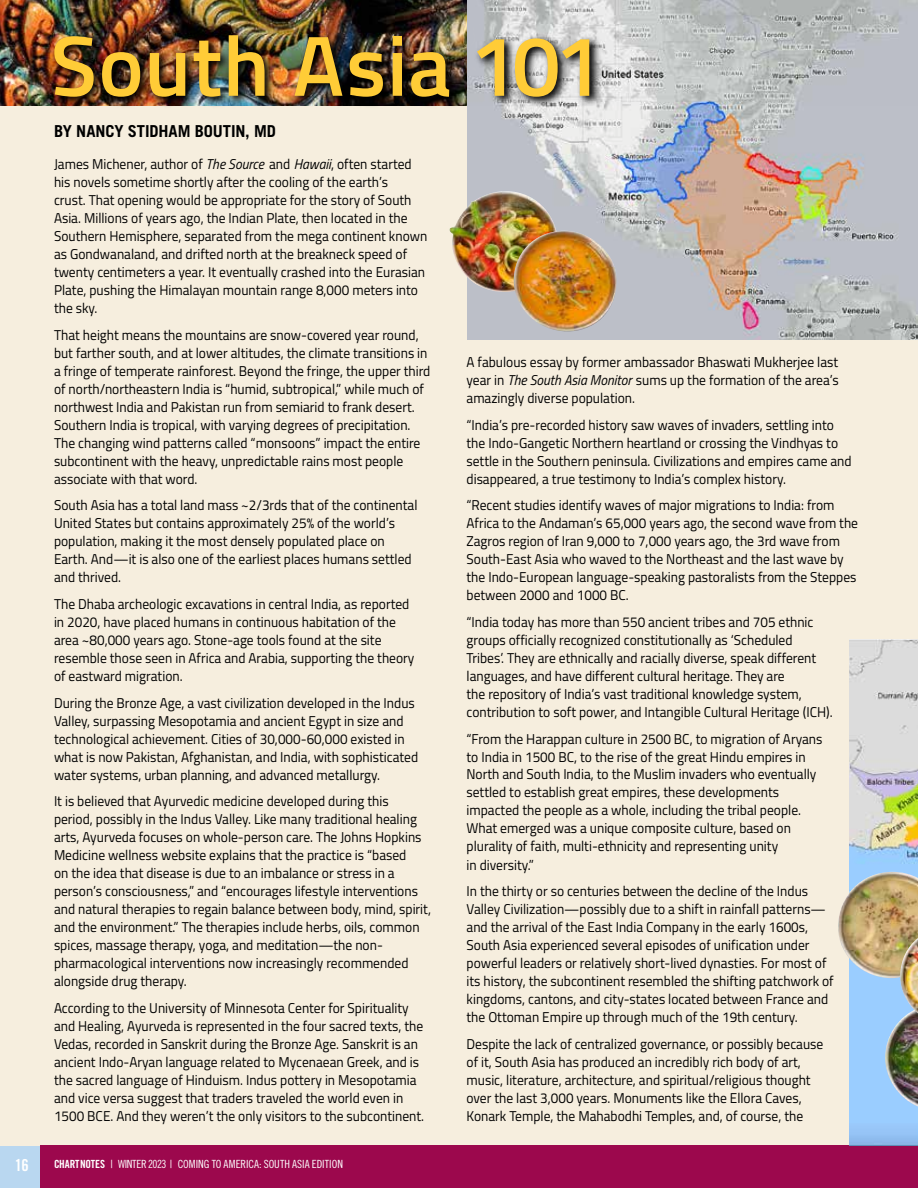
<style>
.page{position:relative;width:918px;height:1188px;background:#fff}
.page>*{position:absolute;margin:0;border:0;box-sizing:border-box;transform-origin:0 0}
.t1{font:600 85.5px "Titillium Web";letter-spacing:.01em;color:#ffcc37}
.t2{font:700 16.5px "Trade Gothic";letter-spacing:-.005em;color:#000}
.t3{font:16.5px "Trade Gothic Bold Cond Twenty";color:#fff}
.t4{font:14.25px/18px "Titillium Web";color:#000;scale:.95 1}
.t5{font:11.25px "Trade Gothic Cond Eighteen";letter-spacing:-.005em;color:#fff}
.s1{font-style:italic}
.s2{font-family:"Trade Gothic Bold Cond Twenty"}
</style>
<div class="page">
<div style="left:0;top:1146px;width:42px;height:42px;background:#b9d7f0"></div>
<div style="left:0;top:0;width:918px;height:1146px;background:#f6eede"></div>
<img style="left:0;top:0;width:467px;height:106px">
<div style="left:40px;top:1146px;width:374px;height:42px;background:#9c084d"></div>
<div style="left:348px;top:1146px;width:570px;height:42px;background:#9c084d"></div>
<img style="left:850px;top:640px;width:68px;height:505px">
<img style="left:467px;top:0;width:451px;height:339px">
<img style="left:50px;top:31px;width:551px;height:78px">
<img style="left:885px;top:1008px;width:33px;height:99px">
<img style="left:838px;top:872px;width:80px;height:106px">
<img style="left:449px;top:191px;width:109px;height:101px">
<img style="left:514px;top:231px;width:103px;height:100px">
<img style="left:900px;top:938px;width:18px;height:75px">
<p class="t3" style="left:15px;top:1156px;width:16px">16</p>
<h1 class="t1" style="left:51px;top:2px;width:553px">South Asia 101</h1>
<p class="t2" style="left:54px;top:121px;width:223px">BY NANCY STIDHAM BOUTIN, MD</p>
<p class="t4" style="left:54px;top:154px;width:395px">James Michener, author of <span class="s1">The Source</span> and <span class="s1">Hawaii</span>, often started his novels sometime shortly after the cooling of the earth’s<br>crust. That opening would be appropriate for the story of South Asia. Millions of years ago, the Indian Plate, then located in the Southern Hemisphere, separated from the mega continent known as Gondwanaland, and drifted north at the breakneck speed of twenty centimeters a year. It eventually crashed into the Eurasian Plate, pushing the Himalayan mountain range 8,000 meters into the sky.</p>
<p class="t4" style="left:54px;top:325px;width:398px">That height means the mountains are snow-covered year round, but farther south, and at lower altitudes, the climate transitions in a fringe of temperate rainforest. Beyond the fringe, the upper third of north/northeastern India is “humid, subtropical,” while much of northwest India and Pakistan run from semiarid to frank desert.<br>Southern India is tropical, with varying degrees of precipitation.<br>The changing wind patterns called “monsoons” impact the entire subcontinent with the heavy, unpredictable rains most people associate with that word.</p>
<p class="t4" style="left:54px;top:496px;width:384px">South Asia has a total land mass ~2/3rds that of the continental United States but contains approximately 25% of the world’s population, making it the most densely populated place on Earth. And—it is also one of the earliest places humans settled and thrived.</p>
<p class="t4" style="left:54px;top:594px;width:381px">The Dhaba archeologic excavations in central India, as reported in 2020, have placed humans in continuous habitation of the area ~80,000 years ago. Stone-age tools found at the site resemble those seen in Africa and Arabia, supporting the theory of eastward migration.</p>
<p class="t4" style="left:54px;top:693px;width:385px">During the Bronze Age, a vast civilization developed in the Indus Valley, surpassing Mesopotamia and ancient Egypt in size and technological achievement. Cities of 30,000-60,000 existed in what is now Pakistan, Afghanistan, and India, with sophisticated water systems, urban planning, and advanced metallurgy.</p>
<p class="t4" style="left:54px;top:791px;width:398px">It is believed that Ayurvedic medicine developed during this period, possibly in the Indus Valley. Like many traditional healing arts, Ayurveda focuses on whole-person care. The Johns Hopkins Medicine wellness website explains that the practice is “based<br>on the idea that disease is due to an imbalance or stress in a person’s consciousness,” and “encourages lifestyle interventions and natural therapies to regain balance between body, mind, spirit, and the environment.” The therapies include herbs, oils, common spices, massage therapy, yoga, and meditation—the non&shy;pharmacological interventions now increasingly recommended alongside drug therapy.</p>
<p class="t4" style="left:54px;top:998px;width:391px">According to the University of Minnesota Center for Spirituality and Healing, Ayurveda is represented in the four sacred texts, the Vedas, recorded in Sanskrit during the Bronze Age. Sanskrit is an ancient Indo-Aryan language related to Mycenaean Greek, and is the sacred language of Hinduism. Indus pottery in Mesopotamia and vice versa suggest that traders traveled the world even in 1500 BCE. And they weren’t the only visitors to the subcontinent.</p>
<p class="t5" style="left:54px;top:1157px;width:290px"><span class="s2">CHARTNOTES</span> | WINTER 2023 | COMING TO AMERICA: SOUTH ASIA EDITION</p>
<p class="t4" style="left:467px;top:352px;width:393px;text-align:justify">A fabulous essay by former ambassador Bhaswati Mukherjee last year in <span class="s1">The South Asia Monitor</span> sums up the formation of the area’s amazingly diverse population.</p>
<p class="t4" style="left:467px;top:415px;width:407px">“India’s pre-recorded history saw waves of invaders, settling into the Indo-Gangetic Northern heartland or crossing the Vindhyas to settle in the Southern peninsula. Civilizations and empires came and disappeared, a true testimony to India’s complex history.</p>
<p class="t4" style="left:467px;top:496px;width:414px">“Recent studies identify waves of major migrations to India: from Africa to the Andaman’s 65,000 years ago, the second wave from the Zagros region of Iran 9,000 to 7,000 years ago, the 3rd wave from South-East Asia who waved to the Northeast and the last wave by the Indo-European language-speaking pastoralists from the Steppes between 2000 and 1000 BC.</p>
<p class="t4" style="left:467px;top:612px;width:387px">“India today has more than 550 ancient tribes and 705 ethnic groups officially recognized constitutionally as ‘Scheduled Tribes’. They are ethnically and racially diverse, speak different languages, and have different cultural heritage. They are<br>the repository of India’s vast traditional knowledge system, contribution to soft power, and Intangible Cultural Heritage (ICH).</p>
<p class="t4" style="left:467px;top:729px;width:376px">“From the Harappan culture in 2500 BC, to migration of Aryans to India in 1500 BC, to the rise of the great Hindu empires in North and South India, to the Muslim invaders who eventually settled to establish great empires, these developments impacted the people as a whole, including the tribal people.<br>What emerged was a unique composite culture, based on plurality of faith, multi-ethnicity and representing unity<br>in diversity.”</p>
<p class="t4" style="left:467px;top:882px;width:388px">In the thirty or so centuries between the decline of the Indus Valley Civilization—possibly due to a shift in rainfall patterns— and the arrival of the East India Company in the early 1600s, South Asia experienced several episodes of unification under powerful leaders or relatively short-lived dynasties. For most of its history, the subcontinent resembled the shifting patchwork of kingdoms, cantons, and city-states located between France and the Ottoman Empire up through much of the 19th century.</p>
<p class="t4" style="left:467px;top:1034px;width:377px">Despite the lack of centralized governance, or possibly because of it, South Asia has produced an incredibly rich body of art, music, literature, architecture, and spiritual/religious thought over the last 3,000 years. Monuments like the Ellora Caves, Konark Temple, the Mahabodhi Temples, and, of course, the</p>
</div>
